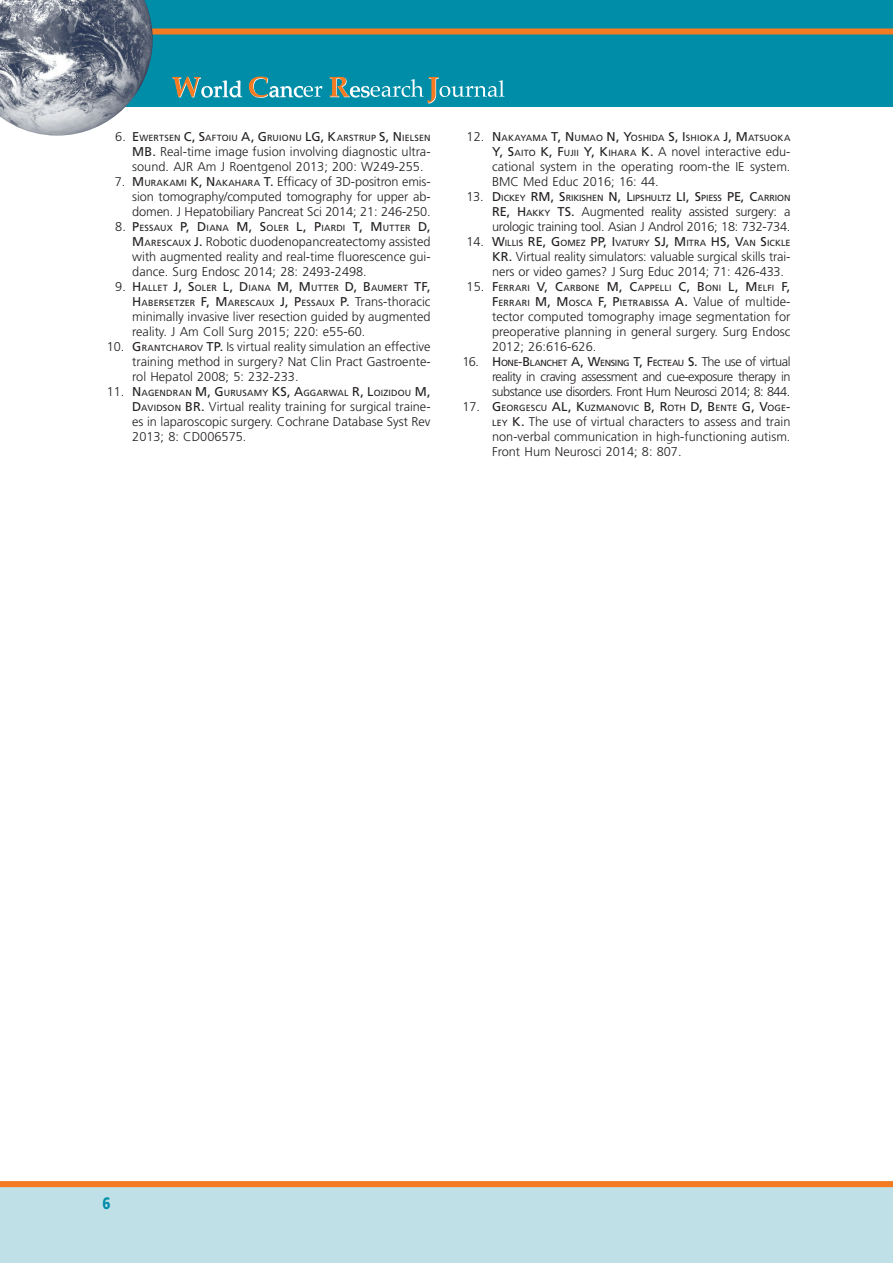
<style>
.page{position:relative;width:893px;height:1263px;background:#fff}
.page>*{position:absolute;margin:0;border:0;box-sizing:border-box;transform-origin:0 0}
.t1{font:900 16.5px "Frutiger";color:#008da8;scale:.8 1}
.t2{font:300 12.75px/15px "Frutiger";color:#231f20;text-align:justify}
.t3{font:300 12.75px/15px "Frutiger";letter-spacing:-.04em;color:#231f20}
.t4{font:300 12.75px/15px "Frutiger";letter-spacing:-.02em;color:#231f20}
.t5{font:8.85px/15px "Frutiger";letter-spacing:.015em;color:#231f20;text-align:right}
.t6{font:8.85px "Frutiger";letter-spacing:-.015em;color:#231f20}
.t7{font:8.85px "Frutiger";letter-spacing:-.035em;color:#231f20}
.s1{font-weight:300;font-size:12.75px}
.s2{font-size:12.75px}
.s3{font-weight:400}
.s4{font-weight:400;font-size:8.85px}
</style>
<div class="page">
<div style="left:0;top:0;width:893px;height:106px;background:#008da8"></div>
<div style="left:0;top:1181px;width:893px;height:82px;background:#c0e0e8"></div>
<div style="left:0;top:28px;width:893px;height:6px;background:#f47b21"></div>
<div style="left:0;top:1181px;width:893px;height:6px;background:#f47b21"></div>
<img style="left:0;top:0;width:153px;height:136px">
<svg style="left:172px;top:77px;width:70px;height:21px"></svg>
<svg style="left:249px;top:77px;width:73px;height:21px"></svg>
<svg style="left:330px;top:77px;width:174px;height:26px"></svg>
<p class="t5" style="left:115px;top:130px;width:317px"><span class="s1">6.</span> <span class="s2">E</span>WERTSEN <span class="s2">C, S</span>AFTOI U <span class="s2">A, G</span> RUIONU <span class="s2">LG, K</span>ARSTRUP <span class="s2">S, N</span> I ELSEN</p>
<p class="t2" style="left:132px;top:144px;width:300px"><span class="s3">M B.</span> Real-time image fusion involving diagnostic ultra&shy;sound. AJR Am J Roentgenol 2013; 200: W249-255.</p>
<p class="t2" style="left:132px;top:174px;width:300px;text-indent:-17px">7. <span class="s3">M</span> <span class="s4">URAKAMI</span> <span class="s3">K, N</span> <span class="s4">AKAHARA</span> <span class="s3">T.</span> Efficacy of 3D-positron emis&shy;sion tomography/computed tomography for upper ab&shy;domen. J Hepatobiliary Pancreat Sci 2014; 21: 246-250.</p>
<p class="t5" style="left:115px;top:220px;width:317px"><span class="s1">8.</span> <span class="s2">P</span>ESSAUX <span class="s2">P, D</span> IANA <span class="s2">M, S</span>OLER <span class="s2">L, P</span>IARDI <span class="s2">T, M</span> UTTER <span class="s2">D,</span></p>
<p class="t2" style="left:132px;top:234px;width:300px"><span class="s3">M</span> <span class="s4">ARESCAUX</span> <span class="s3">J.</span> Robotic duodenopancreatectomy assisted with augmented reality and real-time fluorescence gui&shy;dance. Surg Endosc 2014; 28: 2493-2498.</p>
<p class="t5" style="left:115px;top:280px;width:317px"><span class="s1">9.</span> <span class="s2">H</span>ALLET <span class="s2">J, S</span>OLER <span class="s2">L, D</span> IANA <span class="s2">M, M</span> UTTER <span class="s2">D, B</span>AUMERT <span class="s2">TF,<br>H</span> AB ERSETZER <span class="s2">F, M</span> ARESCAUX <span class="s2">J, P</span>ESSAUX <span class="s2">P.</span> <span class="s1">Trans-thoracic</span></p>
<p class="t2" style="left:132px;top:309px;width:300px">minimally invasive liver resection guided by augmented reality. J Am Coll Surg 2015; 220: e55-60.</p>
<p class="t2" style="left:132px;top:339px;width:300px;text-indent:-26px">10. <span class="s3">G</span> <span class="s4">RANTCHAROV</span> <span class="s3">TP.</span> Is virtual reality simulation an effective training method in surgery? Nat Clin Pract Gastroente&shy;rol Hepatol 2008; 5: 232-233.</p>
<p class="t5" style="left:107px;top:385px;width:325px"><span class="s1">11.</span> <span class="s2">N</span>AGENDRAN <span class="s2">M, G</span> URUSAMY <span class="s2">KS, A</span>GGARWAL <span class="s2">R, L</span>OIZI DOU <span class="s2">M,</span></p>
<p class="t2" style="left:132px;top:399px;width:300px"><span class="s3">D</span><span class="s4">AVI DSON</span> <span class="s3">BR.</span> Virtual reality training for surgical traine&shy;es in laparoscopic surgery. Cochrane Database Syst Rev 2013; 8: CD006575.</p>
<p class="t5" style="left:467px;top:130px;width:325px"><span class="s1">12.</span> <span class="s2">N</span>AKAYAMA <span class="s2">T, N</span> UMAO <span class="s2">N, Y</span>OSHI DA <span class="s2">S, I</span>SHIOKA <span class="s2">J, M</span>ATSUOKA</p>
<p class="t2" style="left:492px;top:144px;width:300px"><span class="s3">Y, S</span><span class="s4">AITO</span> <span class="s3">K, F</span><span class="s4">UJII</span> <span class="s3">Y, K</span> <span class="s4">I HARA</span> <span class="s3">K.</span> A novel interactive edu&shy;cational system in the operating room-the IE system.<br>BMC Med Educ 2016; 16: 44.</p>
<p class="t6" style="left:466px;top:192px;width:326px"><span class="s1">13.</span> <span class="s2">D</span> ICKEY <span class="s2">RM, S</span>RI KISHEN <span class="s2">N, L</span>IPSHULTZ <span class="s2">LI, S</span>PI ESS <span class="s2">PE, C</span>ARRION</p>
<p class="t4" style="left:492px;top:204px;width:300px"><span class="s3">RE, H</span> <span class="s4">AKKY</span> <span class="s3">TS .</span> Augmented reality assisted surgery: a urologic training tool. Asian J Androl 2016; 18: 732-734.</p>
<p class="t5" style="left:466px;top:235px;width:325px"><span class="s1">14.</span> <span class="s2">W</span>I LLIS <span class="s2">RE, G</span> OMEZ <span class="s2">PP, I</span>VATURY <span class="s2">SJ, M</span> ITRA <span class="s2">HS, V</span>AN <span class="s2">S</span>I CKLE</p>
<p class="t2" style="left:492px;top:249px;width:300px"><span class="s3">KR.</span> Virtual reality simulators: valuable surgical skills trai&shy;ners or video games? J Surg Educ 2014; 71: 426-433.</p>
<p class="t5" style="left:467px;top:280px;width:178px"><span class="s1">15.</span> <span class="s2">F</span>ERRARI <span class="s2">V, C</span>ARBONE <span class="s2">M, C</span>APP</p>
<p class="t5" style="left:492px;top:280px;width:300px">ELLI <span class="s2">C, B</span>ONI <span class="s2">L, M</span> ELFI <span class="s2">F,<br>F</span>ERRARI <span class="s2">M, M</span> OSCA <span class="s2">F, P</span>I ETRABI SSA <span class="s2">A.</span> <span class="s1">Value of multide-</span></p>
<p class="t2" style="left:492px;top:309px;width:300px">tector computed tomography image segmentation for preoperative planning in general surgery. Surg Endosc 2012; 26:616-626.</p>
<p class="t7" style="left:462px;top:357px;width:330px"><span class="s1">16.</span> <span class="s2">H</span> ONE<span class="s2">-B</span>LANCHET <span class="s2">A, W</span>ENSI NG <span class="s2">T, F</span>ECTEAU <span class="s2">S.</span> <span class="s1">The use of virtual</span></p>
<p class="t3" style="left:492px;top:369px;width:300px">reality in craving assessment and cue-exposure therapy in substance use disorders. Front Hum Neurosci 2014; 8: 844.</p>
<p class="t5" style="left:462px;top:400px;width:330px"><span class="s1">17.</span> <span class="s2">G</span> EORGESCU <span class="s2">AL, K</span>UZMANOVI C <span class="s2">B, R</span>OTH <span class="s2">D, B</span>ENTE <span class="s2">G, V</span>OGE<span class="s2">-</span></p>
<p class="t2" style="left:492px;top:414px;width:300px"><span class="s4">LEY</span> <span class="s3">K.</span> The use of virtual characters to assess and train non-verbal communication in high-functioning autism.<br>Front Hum Neurosci 2014; 8: 807.</p>
<p class="t1" style="left:102px;top:1193px;width:12px">6</p>
</div>
